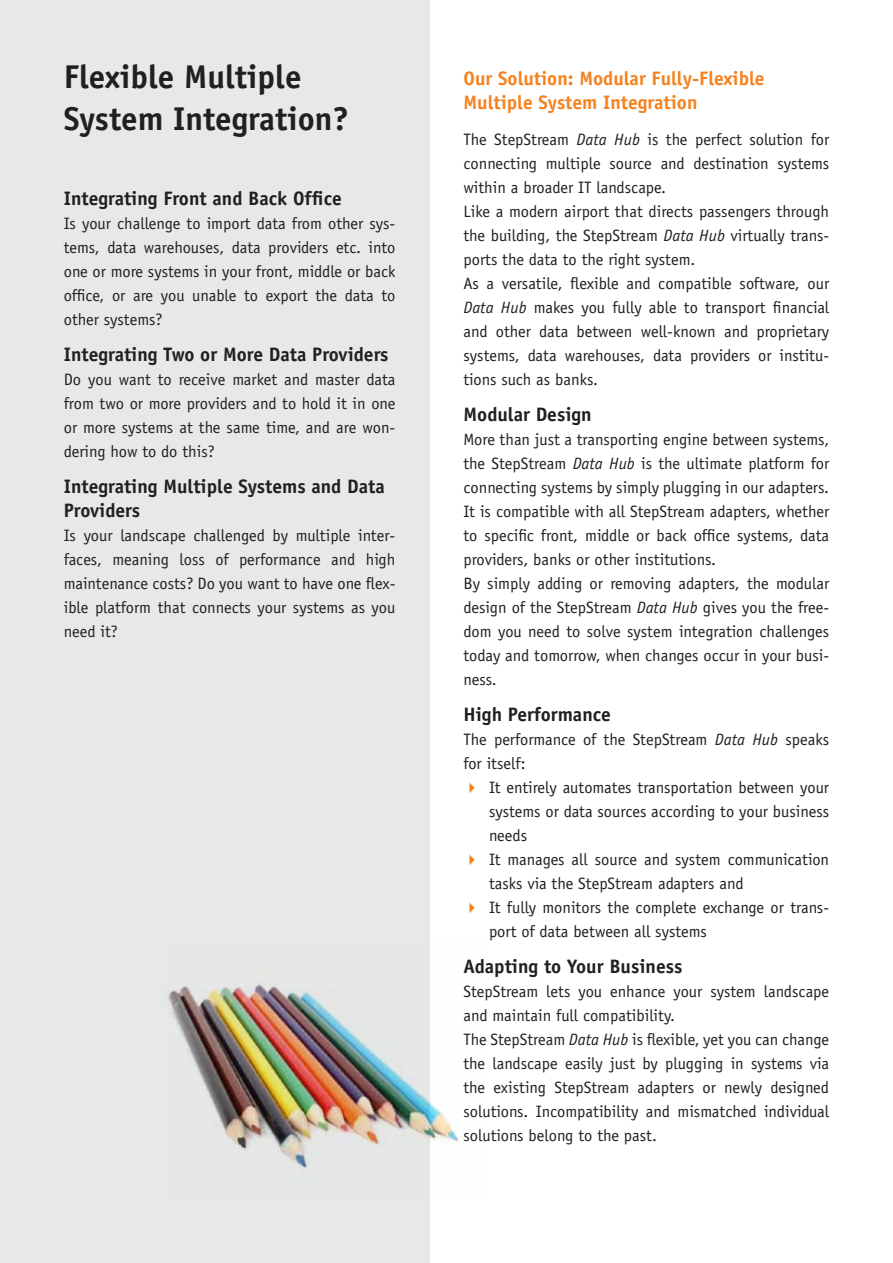
<style>
.page{position:relative;width:893px;height:1263px;background:#fff}
.page>*{position:absolute;margin:0;border:0;box-sizing:border-box;transform-origin:0 0}
.t1{font:700 33px/42px "Officina Sans Std";color:#231f20}
.t2{font:700 19.5px/24px "Officina Sans Std";color:#231f20}
.t3{font:700 19.5px/24px "Officina Sans Std";color:#f5821f}
.t4{font:16.5px/24px "Officina Sans Std";color:#231f20}
.s1{font-style:italic}
</style>
<div class="page">
<div style="left:0;top:0;width:429px;height:1263px;background:#e7e8e8"></div>
<img style="left:168px;top:938px;width:294px;height:262px">
<h1 class="t1" style="left:64px;top:55px;width:287px">Flexible Multiple<br>System Integration?</h1>
<p class="t2" style="left:64px;top:186px;width:280px">Integrating Front and Back Office</p>
<p class="t4" style="left:64px;top:211px;width:333px;text-align:justify">Is your challenge to import data from other sys&shy;tems, data warehouses, data providers etc. into one or more systems in your front, middle or back office, or are you unable to export the data to other systems?</p>
<p class="t2" style="left:64px;top:342px;width:326px">Integrating Two or More Data Providers</p>
<p class="t4" style="left:64px;top:367px;width:333px;text-align:justify">Do you want to receive market and master data from two or more providers and to hold it in one or more systems at the same time, and are won&shy;dering how to do this?</p>
<p class="t2" style="left:64px;top:474px;width:322px">Integrating Multiple Systems and Data<br>Providers</p>
<p class="t4" style="left:64px;top:523px;width:333px;text-align:justify">Is your landscape challenged by multiple inter&shy;faces, meaning loss of performance and high maintenance costs? Do you want to have one flex&shy;ible platform that connects your systems as you need it?</p>
<p class="t3" style="left:463px;top:66px;width:303px">Our Solution: Modular Fully-Flexible<br>Multiple System Integration</p>
<p class="t4" style="left:463px;top:127px;width:367px">The StepStream <span class="s1">Data Hub</span> is the perfect solution for connecting multiple source and destination systems within a broader IT landscape.<br>Like a modern airport that directs passengers through the building, the StepStream <span class="s1">Data Hub</span> virtually trans&shy;ports the data to the right system.<br>As a versatile, flexible and compatible software, our <span class="s1">Data Hub</span> makes you fully able to transport financial and other data between well-known and proprietary systems, data warehouses, data providers or institu&shy;tions such as banks.</p>
<p class="t2" style="left:463px;top:402px;width:130px">Modular Design</p>
<p class="t4" style="left:463px;top:427px;width:367px">More than just a transporting engine between systems, the StepStream <span class="s1">Data Hub</span> is the ultimate platform for connecting systems by simply plugging in our adapters.<br>It is compatible with all StepStream adapters, whether to specific front, middle or back office systems, data providers, banks or other institutions.<br>By simply adding or removing adapters, the modular design of the StepStream <span class="s1">Data Hub</span> gives you the free&shy;dom you need to solve system integration challenges today and tomorrow, when changes occur in your busi&shy;ness.</p>
<p class="t2" style="left:463px;top:702px;width:149px">High Performance</p>
<p class="t4" style="left:463px;top:727px;width:367px">The performance of the StepStream <span class="s1">Data Hub</span> speaks for itself:</p>
<p class="t4" style="left:489px;top:776px;width:342px">It entirely automates transportation between your systems or data sources according to your business needs<br>It manages all source and system communication tasks via the StepStream adapters and<br>It fully monitors the complete exchange or trans&shy;port of data between all systems</p>
<p class="t2" style="left:463px;top:954px;width:220px">Adapting to Your Business</p>
<p class="t4" style="left:463px;top:979px;width:367px">StepStream lets you enhance your system landscape and maintain full compatibility.<br>The StepStream <span class="s1">Data Hub</span> is flexible, yet you can change the landscape easily just by plugging in systems via the existing StepStream adapters or newly designed solutions. Incompatibility and mismatched individual solutions belong to the past.</p>
</div>
